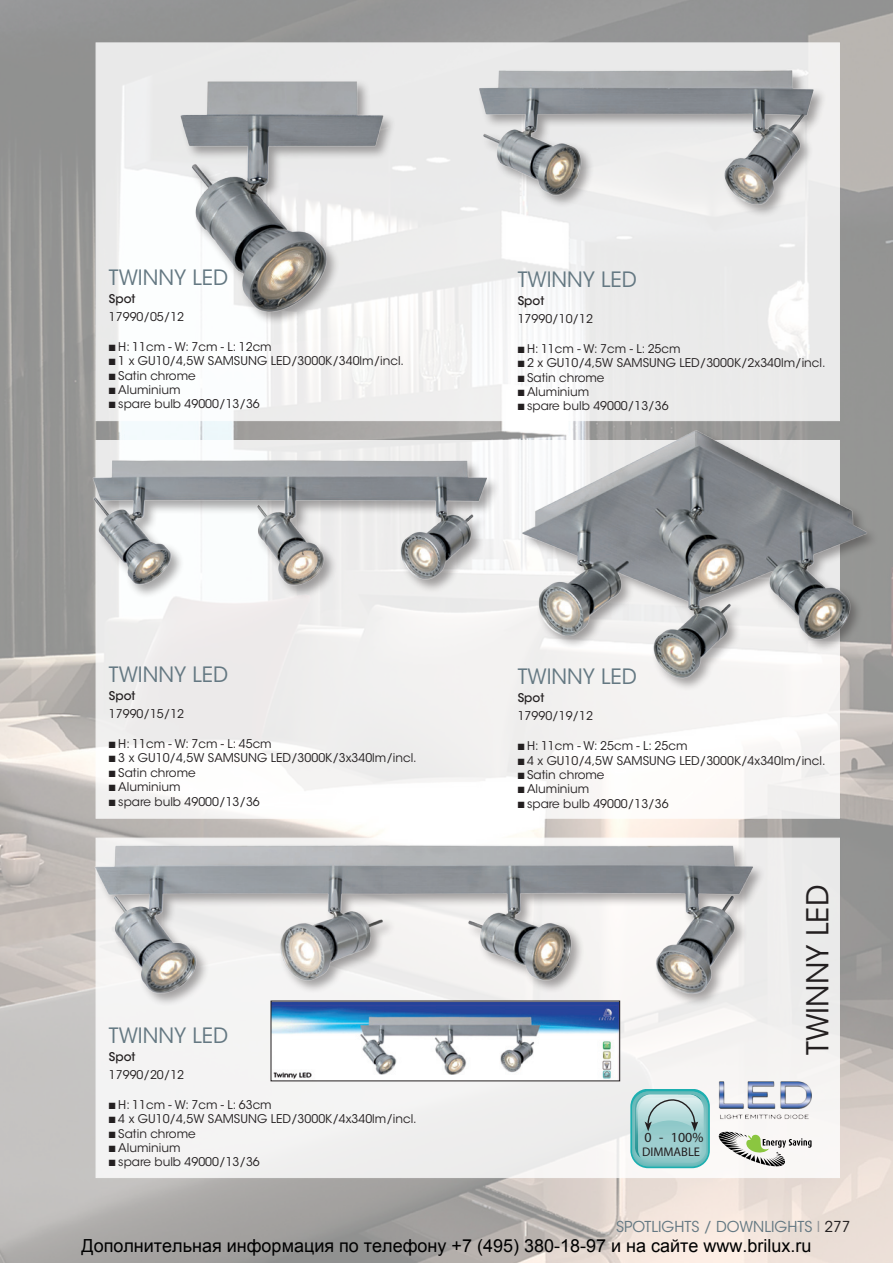
<style>
.page{position:relative;width:893px;height:1263px;background:#fff}
.page>*{position:absolute;margin:0;border:0;box-sizing:border-box;transform-origin:0 0}
.t1{font:30px "ITC Avant Garde Std";color:#231f20}
.t2{font:21px "ITC Avant Garde Std";color:#647882}
.t3{font:18px "Arial";color:#000}
.t4{font:15px "ITC Avant Garde Std";color:#647882}
.t5{font:13.95px "Myriad Pro";color:#231f20}
.t6{font:12.6px "Myriad Pro";color:#231f20}
.t7{font:12px "ITC Avant Garde Std";color:#231f20}
.t8{font:500 12px "ITC Avant Garde Std";color:#231f20}
.s1{color:#939598}
.s2{color:#231f20}
</style>
<div class="page">
<img style="left:0;top:0;width:893px;height:1263px">
<div style="left:96px;top:43px;width:744px;height:378px;background:linear-gradient(to bottom,#ececec,#f3f4f3);border:1px solid #fff"></div>
<div style="left:96px;top:838px;width:744px;height:340px;background:linear-gradient(to bottom,#e7e7e7,#f9f7f6);border:1px solid #fff"></div>
<div style="left:96px;top:440px;width:744px;height:379px;background:linear-gradient(to right,#f4f3f3,#f7f6f5);border:1px solid #fff"></div>
<img style="left:137px;top:21px;width:288px;height:401px">
<img style="left:425px;top:21px;width:436px;height:290px">
<img style="left:510px;top:423px;width:383px;height:287px">
<img style="left:60px;top:422px;width:450px;height:299px">
<img style="left:59px;top:783px;width:722px;height:480px">
<svg style="left:719px;top:1132px;width:92px;height:35px"></svg>
<img style="left:719px;top:1081px;width:99px;height:40px">
<div style="left:631px;top:1089px;width:79px;height:79px;border:3px solid #1dafb0;border-radius:16px"></div>
<svg style="left:632px;top:1092px;width:76px;height:74px"></svg>
<svg style="left:633px;top:1094px;width:74px;height:70px;background:#9bcacb"></svg>
<img style="left:273px;top:1002px;width:345px;height:77px">
<h2 class="t2" style="left:109px;top:265px;width:121px">TWINNY LED</h2>
<p class="t8" style="left:109px;top:291px;width:28px">Spot</p>
<p class="t7" style="left:109px;top:309px;width:77px">17990/05/12</p>
<p class="t7" style="left:109px;top:339px;width:164px">■ H: 11cm - W: 7cm - L: 12cm</p>
<p class="t7" style="left:109px;top:353px;width:297px">■ 1 x GU10/4,5W SAMSUNG LED/3000K/340lm/incl.</p>
<p class="t7" style="left:109px;top:368px;width:88px">■ Satin chrome</p>
<p class="t7" style="left:109px;top:382px;width:73px">■ Aluminium</p>
<p class="t7" style="left:109px;top:397px;width:152px">■ spare bulb 49000/13/36</p>
<h2 class="t2" style="left:109px;top:662px;width:121px">TWINNY LED</h2>
<p class="t8" style="left:109px;top:688px;width:28px">Spot</p>
<p class="t7" style="left:109px;top:706px;width:77px">17990/15/12</p>
<p class="t7" style="left:109px;top:736px;width:164px">■ H: 11cm - W: 7cm - L: 45cm</p>
<p class="t7" style="left:109px;top:751px;width:309px">■ 3 x GU10/4,5W SAMSUNG LED/3000K/3x340lm/incl.</p>
<p class="t7" style="left:109px;top:765px;width:88px">■ Satin chrome</p>
<p class="t7" style="left:109px;top:780px;width:73px">■ Aluminium</p>
<p class="t7" style="left:109px;top:794px;width:152px">■ spare bulb 49000/13/36</p>
<h2 class="t2" style="left:109px;top:1023px;width:121px">TWINNY LED</h2>
<p class="t8" style="left:109px;top:1049px;width:28px">Spot</p>
<p class="t7" style="left:109px;top:1067px;width:77px">17990/20/12</p>
<p class="t7" style="left:109px;top:1097px;width:164px">■ H: 11cm - W: 7cm - L: 63cm</p>
<p class="t7" style="left:109px;top:1111px;width:309px">■ 4 x GU10/4,5W SAMSUNG LED/3000K/4x340lm/incl.</p>
<p class="t7" style="left:109px;top:1126px;width:88px">■ Satin chrome</p>
<p class="t7" style="left:109px;top:1140px;width:73px">■ Aluminium</p>
<p class="t7" style="left:109px;top:1155px;width:152px">■ spare bulb 49000/13/36</p>
<h2 class="t2" style="left:518px;top:267px;width:121px">TWINNY LED</h2>
<p class="t8" style="left:518px;top:293px;width:28px">Spot</p>
<p class="t7" style="left:518px;top:311px;width:77px">17990/10/12</p>
<p class="t7" style="left:518px;top:341px;width:164px">■ H: 11cm - W: 7cm - L: 25cm</p>
<p class="t7" style="left:518px;top:356px;width:309px">■ 2 x GU10/4,5W SAMSUNG LED/3000K/2x340lm/incl.</p>
<p class="t7" style="left:518px;top:370px;width:88px">■ Satin chrome</p>
<p class="t7" style="left:518px;top:384px;width:73px">■ Aluminium</p>
<p class="t7" style="left:518px;top:399px;width:152px">■ spare bulb 49000/13/36</p>
<h2 class="t2" style="left:518px;top:664px;width:121px">TWINNY LED</h2>
<p class="t8" style="left:518px;top:690px;width:28px">Spot</p>
<p class="t7" style="left:518px;top:708px;width:77px">17990/19/12</p>
<p class="t7" style="left:518px;top:738px;width:171px">■ H: 11cm - W: 25cm - L: 25cm</p>
<p class="t7" style="left:518px;top:753px;width:309px">■ 4 x GU10/4,5W SAMSUNG LED/3000K/4x340lm/incl.</p>
<p class="t7" style="left:518px;top:767px;width:88px">■ Satin chrome</p>
<p class="t7" style="left:518px;top:782px;width:73px">■ Aluminium</p>
<p class="t7" style="left:518px;top:796px;width:152px">■ spare bulb 49000/13/36</p>
<p class="t5" style="left:645px;top:1129px;width:60px">0 - 100%</p>
<p class="t6" style="left:642px;top:1145px;width:60px">DIMMABLE</p>
<h1 class="t1" style="left:799px;top:1055px;width:172px;rotate:-90deg">TWINNY LED</h1>
<p class="t4" style="left:616px;top:1217px;width:236px">SPOTLIGHTS / DOWNLIGHTS <span class="s1">I</span> <span class="s2">277</span></p>
<h3 class="t3" style="left:82px;top:1233px;width:731px">Дополнительная информация по телефону +7 (495) 380-18-97 и на сайте www.brilux.ru</h3>
</div>
